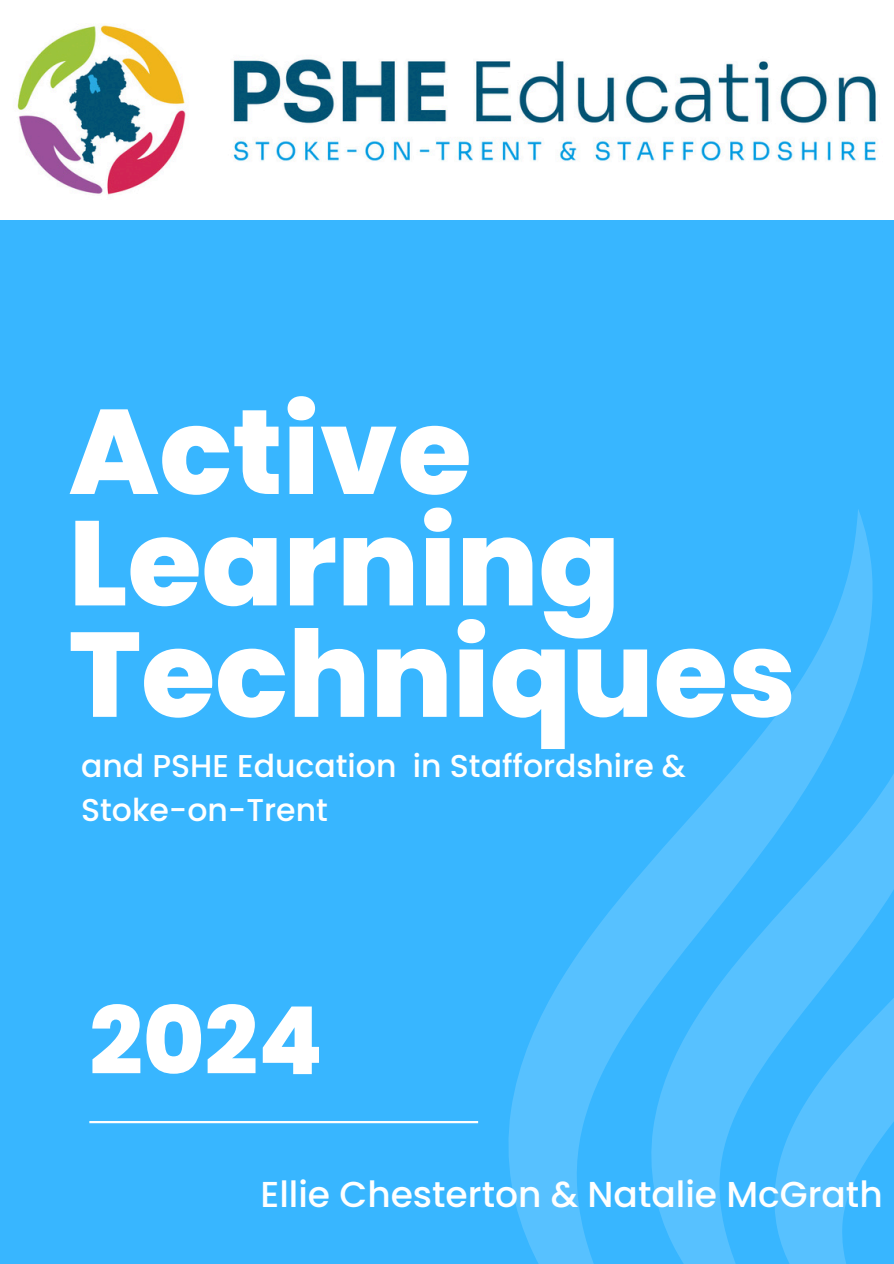
<style>
.page{position:relative;width:894px;height:1264px;background:#fff}
.page>*{position:absolute;margin:0;border:0;box-sizing:border-box;transform-origin:0 0}
.t1{font:800 120px/111.3px "Poppins";color:#fff}
.t2{font:800 93.9px "Poppins";color:#fff}
.t3{font:500 36px "Poppins";color:#fff}
.t4{font:500 31.5px/43.8px "Poppins";color:#fff}
</style>
<div class="page">
<div style="left:0;top:0;width:893px;height:1263px;background:#38b6ff"></div>
<svg style="left:508px;top:509px;width:385px;height:754px"></svg>
<hr style="left:89px;top:1120px;width:389px;height:3px;background:#fff">
<img style="left:0;top:0;width:893px;height:219px">
<p class="t1" style="left:69px;top:396px;width:728px">Active<br>Learning<br>Techniques</p>
<h2 class="t4" style="left:81px;top:744px;width:606px">and PSHE Education in Staffordshire &amp;<br>Stoke-on-Trent</h2>
<p class="t2" style="left:89px;top:975px;width:235px">2024</p>
<p class="t3" style="left:260px;top:1168px;width:623px">Ellie Chesterton &amp; Natalie McGrath</p>
</div>
